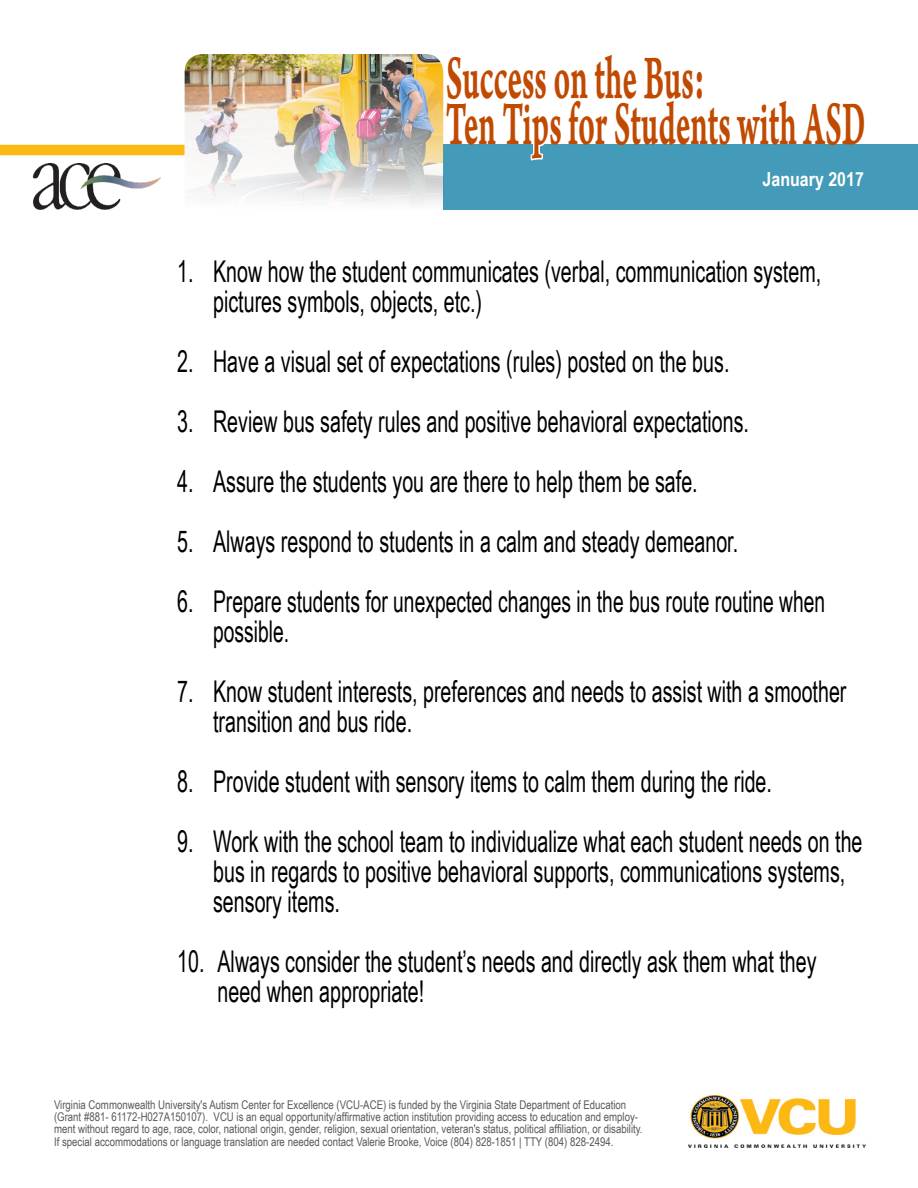
<style>
.page{position:relative;width:918px;height:1188px;background:#fff}
.page>*{position:absolute;margin:0;border:0;box-sizing:border-box;transform-origin:0 0}
.t1{font:65.55px/46.5px "Arno Pro Smbd Caption";color:#c04a01;scale:.48 1}
.t2{font:30px/30px "Arial Narrow";color:#000;scale:.8 1}
.t3{font:700 19.5px "Arial Narrow";color:#fff}
.t4{font:12px/12px "Arial Narrow";color:#58595b}
</style>
<div class="page">
<div style="left:0;top:145px;width:185px;height:10px;background:#fdb913"></div>
<div style="left:443px;top:144px;width:475px;height:66px;background:#439ab9"></div>
<img style="left:185px;top:54px;width:258px;height:151px">
<img style="left:33px;top:163px;width:127px;height:46px">
<svg style="left:530px;top:144px;width:15px;height:17px"></svg>
<img style="left:688px;top:1096px;width:177px;height:51px">
<h1 class="t1" style="left:446px;top:57px;width:877px">Success on the Bus:<br>Ten Tips for Students with ASD</h1>
<p class="t3" style="left:763px;top:165px;width:103px">January 2017</p>
<p class="t2" style="left:213px;top:255px;width:762px;text-indent:-36px">1. Know how the student communicates (verbal, communication system, pictures symbols, objects, etc.)</p>
<p class="t2" style="left:177px;top:345px;width:692px">2. Have a visual set of expectations (rules) posted on the bus.</p>
<p class="t2" style="left:177px;top:405px;width:717px">3. Review bus safety rules and positive behavioral expectations.</p>
<p class="t2" style="left:177px;top:465px;width:652px">4. Assure the students you are there to help them be safe.</p>
<p class="t2" style="left:177px;top:525px;width:703px">5. Always respond to students in a calm and steady demeanor.</p>
<p class="t2" style="left:213px;top:585px;width:767px;text-indent:-36px">6. Prepare students for unexpected changes in the bus route routine when possible.</p>
<p class="t2" style="left:213px;top:675px;width:793px;text-indent:-36px">7. Know student interests, preferences and needs to assist with a smoother transition and bus ride.</p>
<p class="t2" style="left:177px;top:765px;width:745px">8. Provide student with sensory items to calm them during the ride.</p>
<p class="t2" style="left:213px;top:825px;width:813px;text-indent:-36px">9. Work with the school team to individualize what each student needs on the bus in regards to positive behavioral supports, communications systems, sensory items.</p>
<p class="t2" style="left:218px;top:945px;width:750px;text-indent:-40px">10. Always consider the student’s needs and directly ask them what they need when appropriate!</p>
<p class="t4" style="left:54px;top:1098px;width:590px">Virginia Commonwealth University's Autism Center for Excellence (VCU-ACE) is funded by the Virginia State Department of Education (Grant #881- 61172-H027A150107). VCU is an equal opportunity/affirmative action institution providing access to education and employ&shy;ment without regard to age, race, color, national origin, gender, religion, sexual orientation, veteran's status, political affiliation, or disability.</p>
<p class="t4" style="left:54px;top:1136px;width:561px">If special accommodations or language translation are needed contact Valerie Brooke, Voice (804) 828-1851 | TTY (804) 828-2494.</p>
</div>
